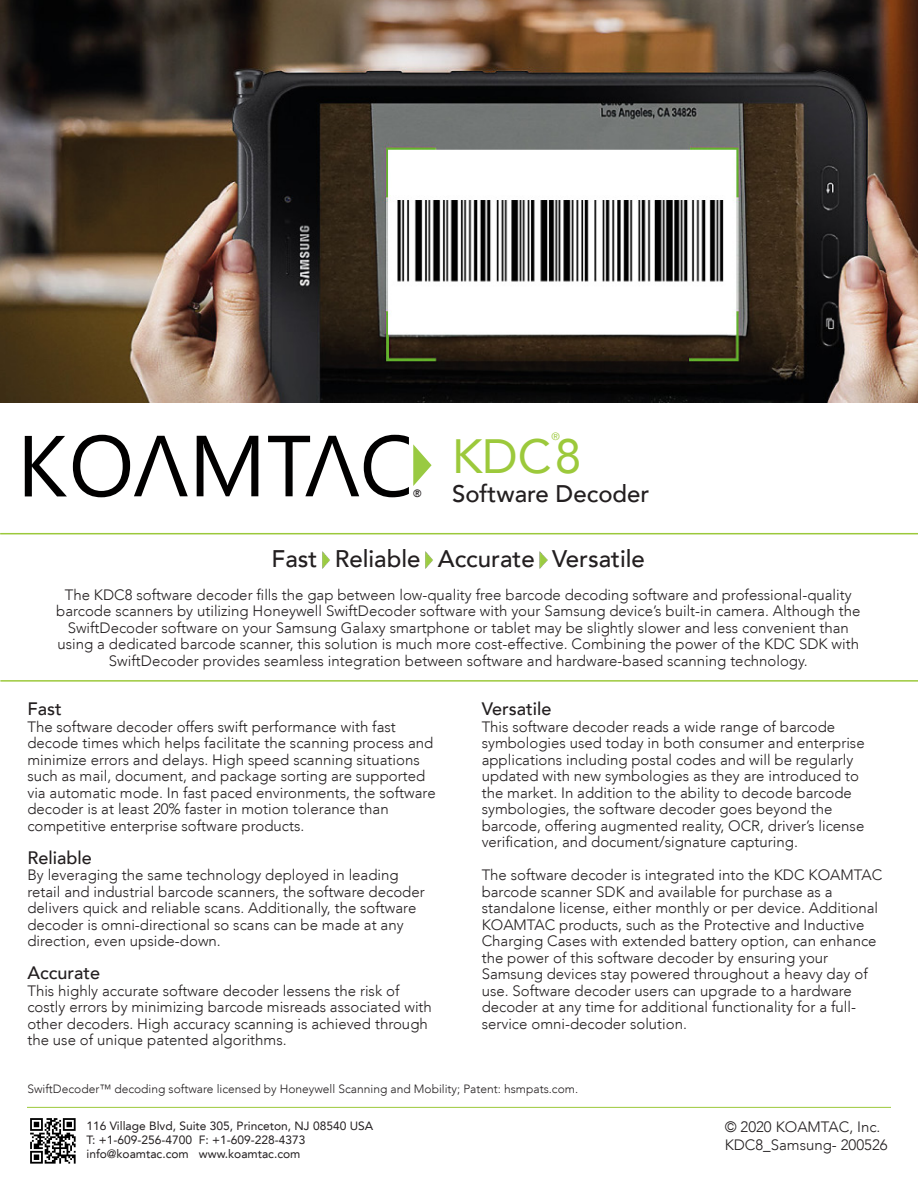
<style>
.page{position:relative;width:918px;height:1188px;background:#fff}
.page>*{position:absolute;margin:0;border:0;box-sizing:border-box;transform-origin:0 0}
.t1{font:48px "Avenir LT";color:#9cc93b}
.t2{font:500 24px "Avenir LT";color:#231f20}
.t3{font:500 18px "Avenir LT";color:#231f20}
.t4{font:300 15px/16.5px "Avenir LT";color:#231f20}
.t5{font:12px/14.4px "Avenir LT";color:#231f20}
.t6{font:300 12px "Avenir LT";color:#231f20}
.t7{font:500 10.65px "Avenir LT";color:#231f20}
.t8{font:10.5px "Avenir LT";color:#9cc93b}
</style>
<div class="page">
<hr style="left:27px;top:1107px;width:864px;height:1px;background:#9cc93b">
<svg style="left:197px;top:436px;width:61px;height:60px"></svg>
<svg style="left:25px;top:436px;width:42px;height:60px"></svg>
<svg style="left:73px;top:435px;width:115px;height:62px"></svg>
<svg style="left:268px;top:435px;width:164px;height:62px"></svg>
<hr style="left:0;top:533px;width:918px;height:1px;background:#9cc93b">
<img style="left:322px;top:551px;width:8px;height:17px">
<img style="left:425px;top:551px;width:8px;height:17px">
<img style="left:539px;top:551px;width:9px;height:17px">
<hr style="left:0;top:680px;width:918px;height:2px;background:#9cc93b">
<img style="left:0;top:1px;width:918px;height:401px">
<img style="left:30px;top:1118px;width:46px;height:46px">
<p class="t7" style="left:413px;top:487px;width:10px">®</p>
<p class="t8" style="left:552px;top:431px;width:10px">®</p>
<h1 class="t1" style="left:452px;top:429px;width:131px">KDC8</h1>
<h2 class="t2" style="left:452px;top:480px;width:199px">Software Decoder</h2>
<h2 class="t2" style="left:272px;top:545px;width:375px">Fast Reliable Accurate Versatile</h2>
<p class="t4" style="left:56px;top:586px;width:806px;text-align:center">The KDC8 software decoder fills the gap between low-quality free barcode decoding software and professional-quality barcode scanners by utilizing Honeywell SwiftDecoder software with your Samsung device’s built-in camera. Although the SwiftDecoder software on your Samsung Galaxy smartphone or tablet may be slightly slower and less convenient than using a dedicated barcode scanner, this solution is much more cost-effective. Combining the power of the KDC SDK with SwiftDecoder provides seamless integration between software and hardware-based scanning technology.</p>
<p class="t3" style="left:27px;top:699px;width:36px">Fast</p>
<p class="t4" style="left:27px;top:718px;width:410px">The software decoder offers swift performance with fast decode times which helps facilitate the scanning process and minimize errors and delays. High speed scanning situations such as mail, document, and package sorting are supported via automatic mode. In fast paced environments, the software decoder is at least 20% faster in motion tolerance than competitive enterprise software products.</p>
<p class="t3" style="left:27px;top:847px;width:66px">Reliable</p>
<p class="t4" style="left:27px;top:867px;width:399px">By leveraging the same technology deployed in leading retail and industrial barcode scanners, the software decoder delivers quick and reliable scans. Additionally, the software decoder is omni-directional so scans can be made at any direction, even upside-down.</p>
<p class="t3" style="left:27px;top:963px;width:74px">Accurate</p>
<p class="t4" style="left:27px;top:982px;width:406px">This highly accurate software decoder lessens the risk of costly errors by minimizing barcode misreads associated with other decoders. High accuracy scanning is achieved through the use of unique patented algorithms.</p>
<p class="t3" style="left:482px;top:699px;width:71px">Versatile</p>
<p class="t4" style="left:482px;top:718px;width:384px">This software decoder reads a wide range of barcode symbologies used today in both consumer and enterprise applications including postal codes and will be regularly updated with new symbologies as they are introduced to the market. In addition to the ability to decode barcode symbologies, the software decoder goes beyond the barcode, offering augmented reality, OCR, driver’s license verification, and document/signature capturing.</p>
<p class="t4" style="left:482px;top:867px;width:402px">The software decoder is integrated into the KDC KOAMTAC barcode scanner SDK and available for purchase as a standalone license, either monthly or per device. Additional KOAMTAC products, such as the Protective and Inductive Charging Cases with extended battery option, can enhance the power of this software decoder by ensuring your Samsung devices stay powered throughout a heavy day of use. Software decoder users can upgrade to a hardware decoder at any time for additional functionality for a full&shy;service omni-decoder solution.</p>
<p class="t6" style="left:27px;top:1082px;width:552px">SwiftDecoder™ decoding software licensed by Honeywell Scanning and Mobility; Patent: hsmpats.com.</p>
<p class="t5" style="left:87px;top:1118px;width:288px">116 Village Blvd, Suite 305, Princeton, NJ 08540 USA<br>T: +1-609-256-4700 F: +1-609-228-4373 info@koamtac.com www.koamtac.com</p>
<p class="t4" style="left:725px;top:1118px;width:164px;line-height:18px">© 2020 KOAMTAC, Inc.<br>KDC8_Samsung- 200526</p>
</div>
